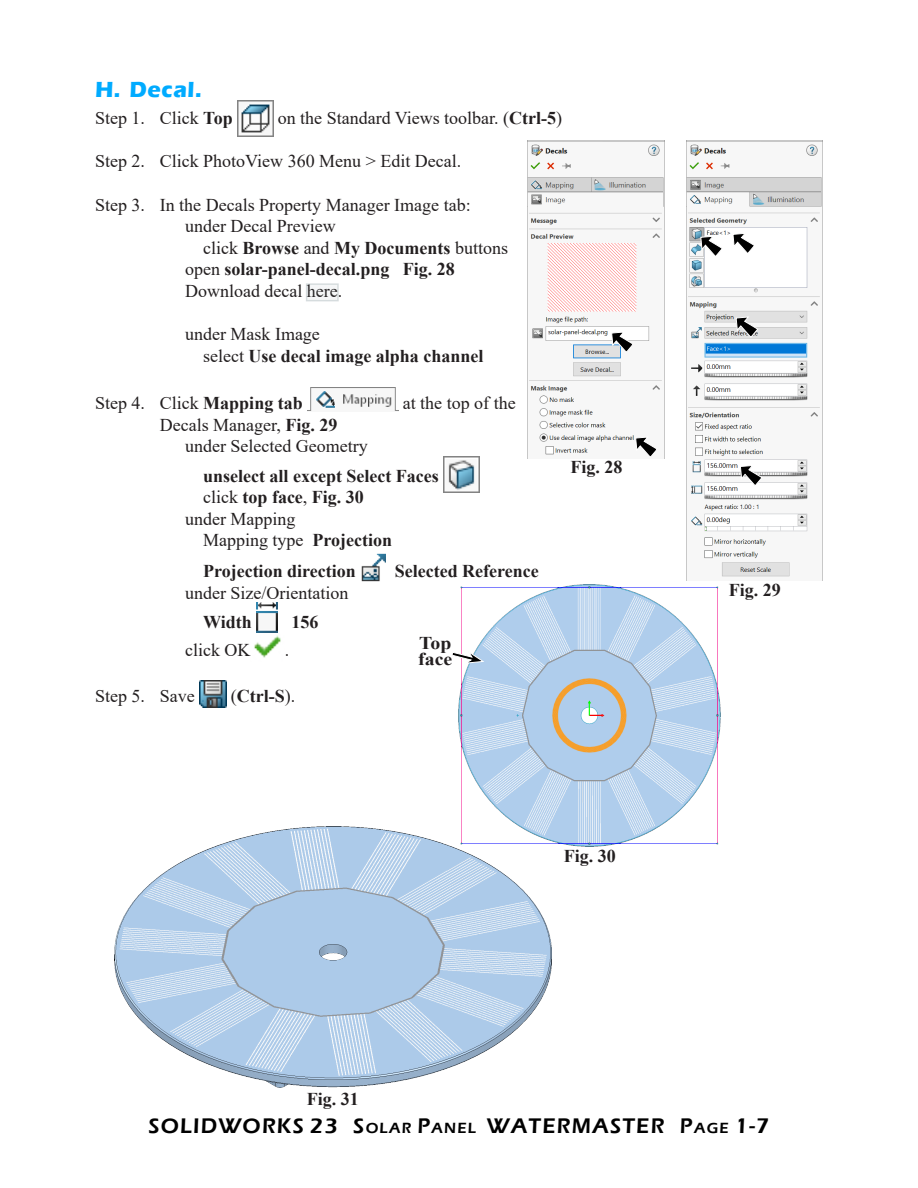
<style>
.page{position:relative;width:918px;height:1188px;background:#fff}
.page>*{position:absolute;margin:0;border:0;box-sizing:border-box;transform-origin:0 0}
.Subhead_1{font:700 22.5px "Eras ITC";letter-spacing:.025em;color:#00abff}
.t1{font:600 21.75px "Eras ITC";letter-spacing:.055em;color:#000}
.Body_text{font:18px/21.6px "Times New Roman";color:#231f20}
.Body_text-2{font:700 18px/21.6px "Times New Roman";color:#231f20}
.Fig_No{font:700 18px "Times New Roman";color:#231f20}
.Coor{font:700 18px/16.5px "Times New Roman";color:#231f20;scale:1.1 1}
.s1{font-weight:700}
.s2{font-weight:400}
.s3{font-size:15.15px}
</style>
<div class="page">
<img style="left:237px;top:100px;width:36px;height:36px">
<img style="left:307px;top:387px;width:91px;height:24px">
<img style="left:443px;top:456px;width:36px;height:36px">
<img style="left:361px;top:553px;width:25px;height:29px">
<img style="left:256px;top:602px;width:22px;height:30px">
<img style="left:254px;top:632px;width:27px;height:26px">
<img style="left:199px;top:681px;width:27px;height:27px">
<img style="left:528px;top:141px;width:137px;height:317px">
<img style="left:686px;top:141px;width:137px;height:439px">
<svg style="left:732px;top:233px;width:23px;height:21px"></svg>
<svg style="left:736px;top:316px;width:22px;height:22px"></svg>
<svg style="left:740px;top:465px;width:23px;height:21px"></svg>
<svg style="left:700px;top:236px;width:23px;height:21px"></svg>
<svg style="left:635px;top:437px;width:23px;height:21px"></svg>
<svg style="left:611px;top:332px;width:23px;height:21px"></svg>
<img style="left:459px;top:584px;width:262px;height:262px">
<svg style="left:452px;top:649px;width:32px;height:15px"></svg>
<img style="left:114px;top:827px;width:437px;height:260px">
<div style="left:307px;top:284px;width:31px;height:17px;background:#f5f6f7"></div>
<p class="Subhead_1" style="left:95px;top:76px;width:108px">H. Decal.</p>
<p class="Body_text" style="left:95px;top:107px;width:139px">Step 1. Click <span class="s1">Top</span></p>
<p class="Body_text" style="left:278px;top:107px;width:286px">on the Standard Views toolbar. (<span class="s1">Ctrl-5</span>)</p>
<p class="Body_text" style="left:95px;top:150px;width:368px">Step 2. Click PhotoView 360 Menu &gt; Edit Decal.</p>
<p class="Body_text" style="left:95px;top:193px;width:377px">Step 3. In the Decals Property Manager Image tab:</p>
<p class="Body_text" style="left:185px;top:215px;width:152px">under Decal Preview</p>
<p class="Body_text-2" style="left:203px;top:237px;width:307px"><span class="s2">click</span> Browse <span class="s2">and</span> My Documents <span class="s2">buttons</span></p>
<p class="Body_text-2" style="left:185px;top:258px;width:271px"><span class="s2">open</span> solar-panel-decal.png Fig. 28</p>
<p class="Body_text" style="left:185px;top:280px;width:159px">Download decal here.</p>
<p class="Body_text-2" style="left:203px;top:323px;width:282px;text-indent:-18px"><span class="s2">under Mask Image<br>select</span> Use decal image alpha channel</p>
<p class="Body_text" style="left:95px;top:392px;width:209px">Step 4. Click <span class="s1">Mapping tab</span></p>
<p class="Body_text" style="left:403px;top:392px;width:114px">at the top of the</p>
<p class="Body_text" style="left:185px;top:413px;width:184px;text-indent:-25px">Decals Manager, <span class="s1">Fig. 29 </span>under Selected Geometry</p>
<p class="Body_text-2" style="left:203px;top:464px;width:237px">unselect all except Select Faces</p>
<p class="Body_text-2" style="left:203px;top:486px;width:162px"><span class="s2">click</span> top face<span class="s2">,</span> Fig. 30</p>
<p class="Body_text" style="left:185px;top:507px;width:112px">under Mapping</p>
<p class="Body_text" style="left:203px;top:529px;width:191px">Mapping type <span class="s1">Projection</span></p>
<p class="Body_text-2" style="left:203px;top:560px;width:154px">Projection direction</p>
<p class="Body_text-2" style="left:395px;top:560px;width:146px">Selected Reference</p>
<p class="Body_text" style="left:203px;top:577px;width:147px;line-height:29.5px;text-indent:-18px">under Size/Orientation<br><span class="s1">Width</span></p>
<p class="Body_text-2" style="left:291px;top:611px;width:28px">156</p>
<p class="Body_text" style="left:185px;top:638px;width:67px">click OK</p>
<p class="Body_text" style="left:285px;top:638px;width:6px">.</p>
<p class="Body_text" style="left:95px;top:684px;width:101px">Step 5. Save</p>
<p class="Body_text-2" style="left:231px;top:685px;width:66px"><span class="s2">(</span>Ctrl-S<span class="s2">).</span></p>
<p class="Coor" style="left:418px;top:634px;width:32px">Top face</p>
<p class="Fig_No" style="left:570px;top:454px;width:54px">Fig. 28</p>
<p class="Fig_No" style="left:307px;top:1086px;width:54px">Fig. 31</p>
<p class="Fig_No" style="left:564px;top:843px;width:54px">Fig. 30</p>
<p class="Fig_No" style="left:729px;top:577px;width:54px">Fig. 29</p>
<p class="t1" style="left:149px;top:1114px;width:622px">SOLIDWORKS 23 S<span class="s3">OLAR</span> P<span class="s3">ANEL</span> WATERMASTER P<span class="s3">AGE</span> 1-7</p>
</div>
